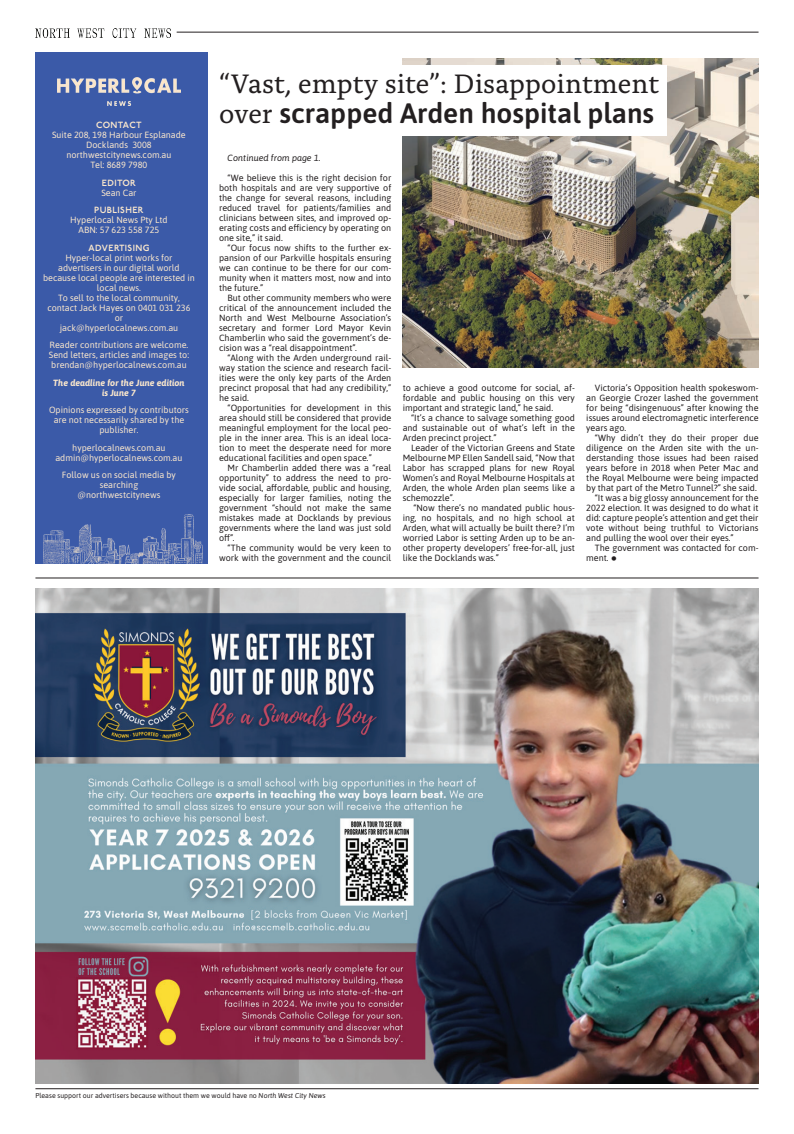
<style>
.page{position:relative;width:794px;height:1134px;background:#fff}
.page>*{position:absolute;margin:0;border:0;box-sizing:border-box;transform-origin:0 0}
.t1{font:28px "Alda OTCEV";color:#231f20}
.t2{font:600 28px "Asap";color:#231f20}
.t3{font:9px/10px "Asap";color:#231f20;text-align:justify}
.t4{font:9px/10px "Asap";color:#fae7cc;text-align:center}
.t5{font:italic 700 9px/10px "Asap";color:#fae7cc;text-align:center}
.t6{font:600 9px "P22 Underground";letter-spacing:.04em;color:#fae7cc}
.t7{font:italic 9px "Asap";color:#231f20}
.t8{font:7px "Asap";color:#231f20}
.s1{font-family:"Alda OTCEV";font-weight:400}
.s2{font-family:"Bradford LL";font-size:16px}
.s3{font-style:italic}
</style>
<div class="page">
<img style="left:35px;top:28px;width:136px;height:9px">
<div style="left:35px;top:52px;width:173px;height:511px;background:#3b5aa8"></div>
<img style="left:35px;top:514px;width:173px;height:50px">
<hr style="left:177px;top:32px;width:581px;height:1px;background:#231f20">
<hr style="left:35px;top:1088px;width:723px;height:1px;background:#231f20">
<hr style="left:35px;top:578px;width:723px;height:1px;background:#231f20">
<img style="left:57px;top:78px;width:124px;height:27px">
<img style="left:35px;top:588px;width:723px;height:495px">
<img style="left:403px;top:58px;width:355px;height:309px">
<div style="left:400px;top:65px;width:266px;height:71px;background:#fff"></div>
<p class="t6" style="left:96px;top:120px;width:47px">CONTACT</p>
<p class="t4" style="left:52px;top:130px;width:135px">Suite 208, 198 Harbour Esplanade<br>Docklands 3008 northwestcitynews.com.au<br>Tel: 8689 7980</p>
<p class="t6" style="left:102px;top:178px;width:35px">EDITOR</p>
<p class="t4" style="left:101px;top:187px;width:37px">Sean Car</p>
<p class="t6" style="left:94px;top:205px;width:51px">PUBLISHER</p>
<p class="t4" style="left:70px;top:215px;width:99px">Hyperlocal News Pty Ltd<br>ABN: 57 623 558 725</p>
<p class="t6" style="left:88px;top:243px;width:62px">ADVERTISING</p>
<p class="t4" style="left:43px;top:252px;width:153px">Hyper-local print works for advertisers in our digital world because local people are interested in local news.<br>To sell to the local community, contact Jack Hayes on 0401 031 236 or<br>jack@hyperlocalnews.com.au</p>
<p class="t4" style="left:49px;top:340px;width:142px;text-align:justify">Reader contributions are welcome.<br>Send letters, articles and images to: brendan@hyperlocalnews.com.au</p>
<p class="t5" style="left:53px;top:377px;width:133px">The deadline for the June edition is June 7</p>
<p class="t4" style="left:49px;top:405px;width:141px">Opinions expressed by contributors are not necessarily shared by the publisher.</p>
<p class="t4" style="left:55px;top:442px;width:129px">hyperlocalnews.com.au admin@hyperlocalnews.com.au</p>
<p class="t4" style="left:62px;top:470px;width:115px">Follow us on social media by searching @northwestcitynews</p>
<h1 class="t1" style="left:219px;top:63px;width:442px">“Vast, empty site”: Disappointment</h1>
<h1 class="t2" style="left:219px;top:94px;width:437px"><span class="s1">over</span> scrapped Arden hospital plans</h1>
<p class="t7" style="left:227px;top:152px;width:95px">Continued from page 1.</p>
<p class="t3" style="left:219px;top:172px;width:174px;text-indent:9px">“We believe this is the right decision for both hospitals and are very supportive of the change for several reasons, including reduced travel for patients/families and clinicians between sites, and improved op&shy;erating costs and efficiency by operating on one site,” it said.</p>
<p class="t3" style="left:219px;top:242px;width:174px;text-indent:9px">“Our focus now shifts to the further ex&shy;pansion of our Parkville hospitals ensuring we can continue to be there for our com&shy;munity when it matters most, now and into the future.”</p>
<p class="t3" style="left:219px;top:292px;width:174px;text-indent:9px">But other community members who were critical of the announcement included the North and West Melbourne Association’s secretary and former Lord Mayor Kevin Chamberlin who said the government’s de&shy;cision was a “real disappointment”.</p>
<p class="t3" style="left:219px;top:352px;width:174px;text-indent:9px">“Along with the Arden underground rail&shy;way station the science and research facil&shy;ities were the only key parts of the Arden precinct proposal that had any credibility,” he said.</p>
<p class="t3" style="left:219px;top:402px;width:174px;text-indent:9px">“Opportunities for development in this area should still be considered that provide meaningful employment for the local peo&shy;ple in the inner area. This is an ideal loca&shy;tion to meet the desperate need for more educational facilities and open space.”</p>
<p class="t3" style="left:219px;top:462px;width:174px;text-indent:9px">Mr Chamberlin added there was a “real opportunity” to address the need to pro&shy;vide social, affordable, public and housing, especially for larger families, noting the government “should not make the same mistakes made at Docklands by previous governments where the land was just sold off”.</p>
<p class="t3" style="left:219px;top:542px;width:174px;text-align:right">“The community would be very keen to work with the government and the council</p>
<p class="t3" style="left:403px;top:382px;width:174px">to achieve a good outcome for social, af&shy;fordable and public housing on this very important and strategic land,” he said.</p>
<p class="t3" style="left:403px;top:412px;width:174px;text-indent:9px">“It’s a chance to salvage something good and sustainable out of what’s left in the Arden precinct project.”</p>
<p class="t3" style="left:403px;top:442px;width:174px;text-indent:9px">Leader of the Victorian Greens and State Melbourne MP Ellen Sandell said, “Now that Labor has scrapped plans for new Royal Women’s and Royal Melbourne Hospitals at Arden, the whole Arden plan seems like a schemozzle”.</p>
<p class="t3" style="left:403px;top:502px;width:174px;text-indent:11px">“Now there’s no mandated public hous&shy;ing, no hospitals, and no high school at Arden, what will actually be built there? I’m worried Labor is setting Arden up to be an&shy;other property developers’ free-for-all, just like the Docklands was.”</p>
<p class="t3" style="left:586px;top:382px;width:174px;text-indent:9px">Victoria’s Opposition health spokeswom&shy;an Georgie Crozer lashed the government for being “disingenuous” after knowing the issues around electromagnetic interference years ago.</p>
<p class="t3" style="left:595px;top:432px;width:165px">“Why didn’t they do their proper due</p>
<p class="t3" style="left:586px;top:442px;width:174px">diligence on the Arden site with the un-</p>
<p class="t3" style="left:586px;top:452px;width:174px">derstanding those issues had been raised</p>
<p class="t3" style="left:586px;top:462px;width:174px">years before in 2018 when Peter Mac and</p>
<p class="t3" style="left:586px;top:472px;width:174px">the Royal Melbourne were being impacted</p>
<p class="t3" style="left:586px;top:482px;width:172px">by that part of the Metro Tunnel?” she said.</p>
<p class="t3" style="left:595px;top:492px;width:165px">“It was a big glossy announcement for the</p>
<p class="t3" style="left:586px;top:502px;width:174px">2022 election. It was designed to do what it</p>
<p class="t3" style="left:586px;top:512px;width:174px">did: capture people’s attention and get their</p>
<p class="t3" style="left:586px;top:522px;width:174px">vote without being truthful to Victorians</p>
<p class="t3" style="left:586px;top:532px;width:149px">and pulling the wool over their eyes.”</p>
<p class="t3" style="left:595px;top:542px;width:165px">The government was contacted for com-</p>
<p class="t3" style="left:586px;top:552px;width:32px">ment. <span class="s2">•</span></p>
<p class="t8" style="left:35px;top:1091px;width:292px">Please support our advertisers because without them we would have no <span class="s3">North West City News</span></p>
</div>
